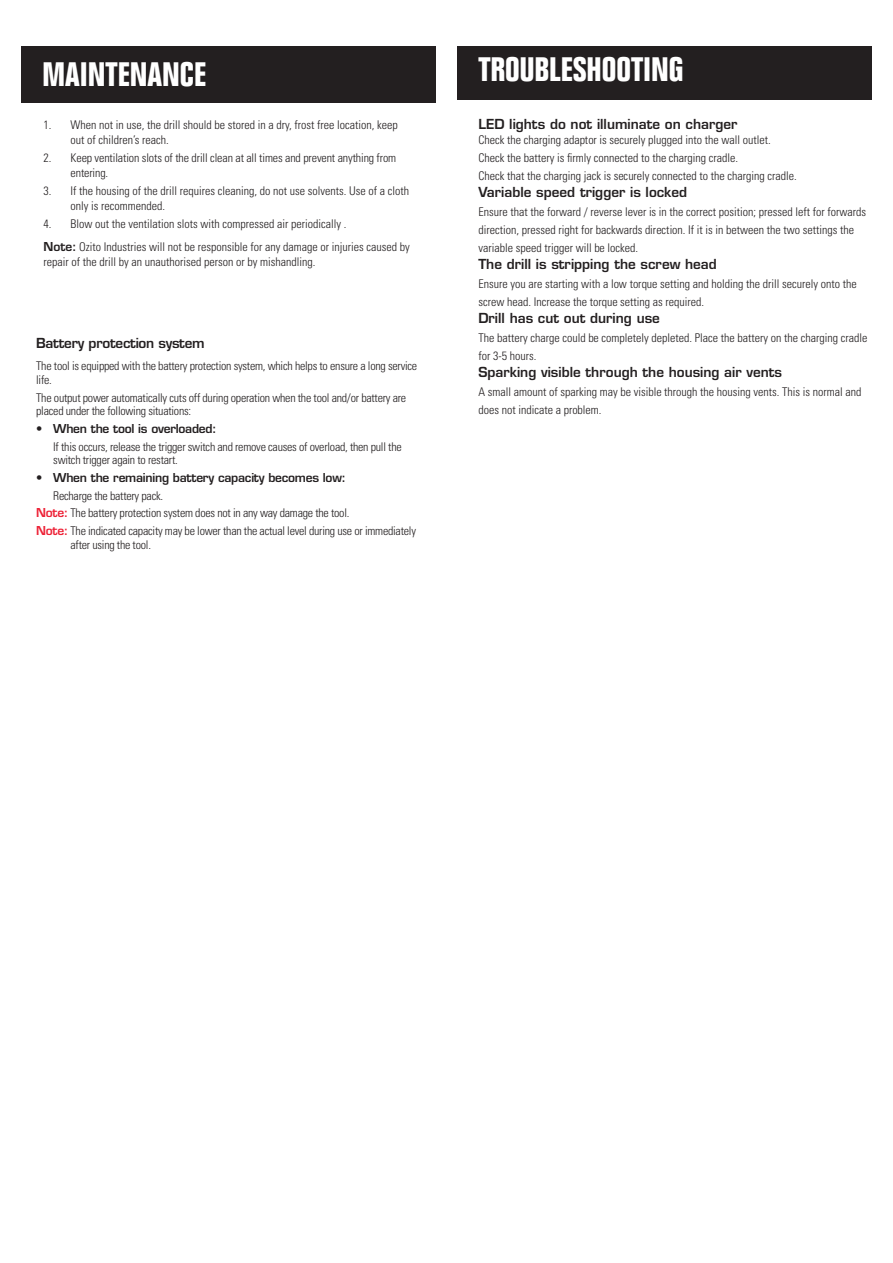
<style>
.page{position:relative;width:893px;height:1263px;background:#fff}
.page>*{position:absolute;margin:0;border:0;box-sizing:border-box;transform-origin:0 0}
.Main_Header{font:700 condensed 33px "Folio";color:#fff}
.Paragraph_Style_1{font:600 13.5px "Eurostile LT Std";color:#231f20}
.Body_Text_Heads{font:600 13.5px "Eurostile LT Std";color:#231f20}
.Instructions_Body_Te{font:600 13.5px "Eurostile LT Std";letter-spacing:-.02em;color:#231f20}
.Body_Text{font:300 condensed 12px/18px "Univers LT Std";color:#231f20}
.Instructions_Body_Te-2{font:300 condensed 12px/13.5px "Univers LT Std";letter-spacing:-.02em;color:#231f20}
.Instructions_Body_Te-3{font:600 12px "Eurostile LT Std";letter-spacing:-.02em;color:#231f20}
.s1{font-family:"Eurostile LT Std";font-weight:600;font-stretch:normal}
.s2{font-family:"Eurostile LT Std";font-weight:600;font-stretch:normal;color:#ed2136}
</style>
<div class="page">
<div style="left:21px;top:46px;width:415px;height:57px;background:#231f20"></div>
<div style="left:457px;top:47px;width:415px;height:53px;background:#231f20"></div>
<p class="Main_Header" style="left:43px;top:56px;width:165px">MAINTENANCE</p>
<p class="Main_Header" style="left:478px;top:51px;width:207px">TROUBLESHOOTING</p>
<p class="Body_Text" style="left:71px;top:118px;width:329px;line-height:14.4px;text-indent:-27px">1. When not in use, the drill should be stored in a dry, frost free location, keep out of children’s reach.</p>
<p class="Body_Text" style="left:71px;top:151px;width:327px;line-height:14.4px;text-indent:-27px">2. Keep ventilation slots of the drill clean at all times and prevent anything from entering.</p>
<p class="Body_Text" style="left:71px;top:184px;width:340px;line-height:14.4px;text-indent:-27px">3. If the housing of the drill requires cleaning, do not use solvents. Use of a cloth only is recommended.</p>
<p class="Body_Text" style="left:44px;top:215px;width:304px">4. Blow out the ventilation slots with compressed air periodically .</p>
<p class="Body_Text" style="left:44px;top:240px;width:368px;line-height:14.4px"><span class="s1">Note:</span> Ozito Industries will not be responsible for any damage or injuries caused by repair of the drill by an unauthorised person or by mishandling.</p>
<p class="Instructions_Body_Te" style="left:36px;top:335px;width:170px">Battery protection system</p>
<p class="Instructions_Body_Te-2" style="left:36px;top:359px;width:383px">The tool is equipped with the battery protection system, which helps to ensure a long service life.</p>
<p class="Instructions_Body_Te-2" style="left:36px;top:391px;width:371px">The output power automatically cuts off during operation when the tool and/or battery are placed under the following situations:</p>
<p class="Instructions_Body_Te-3" style="left:36px;top:421px;width:182px">• When the tool is overloaded:</p>
<p class="Instructions_Body_Te-2" style="left:53px;top:440px;width:350px">If this occurs, release the trigger switch and remove causes of overload, then pull the switch trigger again to restart.</p>
<p class="Instructions_Body_Te-3" style="left:36px;top:470px;width:311px">• When the remaining battery capacity becomes low:</p>
<p class="Instructions_Body_Te-2" style="left:53px;top:489px;width:111px">Recharge the battery pack.</p>
<p class="Instructions_Body_Te-2" style="left:36px;top:506px;width:315px"><span class="s2">Note:</span> The battery protection system does not in any way damage the tool.</p>
<p class="Instructions_Body_Te-2" style="left:71px;top:524px;width:347px;text-indent:-34px"><span class="s2">Note:</span> The indicated capacity may be lower than the actual level during use or immediately after using the tool.</p>
<p class="Body_Text_Heads" style="left:478px;top:115px;width:261px">LED lights do not illuminate on charger</p>
<p class="Body_Text" style="left:478px;top:131px;width:294px">Check the charging adaptor is securely plugged into the wall outlet.</p>
<p class="Body_Text" style="left:478px;top:149px;width:261px">Check the battery is firmly connected to the charging cradle.</p>
<p class="Body_Text" style="left:478px;top:167px;width:320px">Check that the charging jack is securely connected to the charging cradle.</p>
<p class="Paragraph_Style_1" style="left:478px;top:184px;width:210px">Variable speed trigger is locked</p>
<p class="Body_Text" style="left:478px;top:203px;width:389px">Ensure that the forward / reverse lever is in the correct position; pressed left for forwards direction, pressed right for backwards direction. If it is in between the two settings the variable speed trigger will be locked.</p>
<p class="Paragraph_Style_1" style="left:478px;top:256px;width:240px">The drill is stripping the screw head</p>
<p class="Body_Text" style="left:478px;top:275px;width:380px">Ensure you are starting with a low torque setting and holding the drill securely onto the screw head. Increase the torque setting as required.</p>
<p class="Paragraph_Style_1" style="left:478px;top:310px;width:183px">Drill has cut out during use</p>
<p class="Body_Text" style="left:478px;top:329px;width:391px">The battery charge could be completely depleted. Place the battery on the charging cradle for 3-5 hours.</p>
<p class="Paragraph_Style_1" style="left:478px;top:364px;width:305px">Sparking visible through the housing air vents</p>
<p class="Body_Text" style="left:478px;top:383px;width:385px">A small amount of sparking may be visible through the housing vents. This is normal and does not indicate a problem.</p>
</div>
